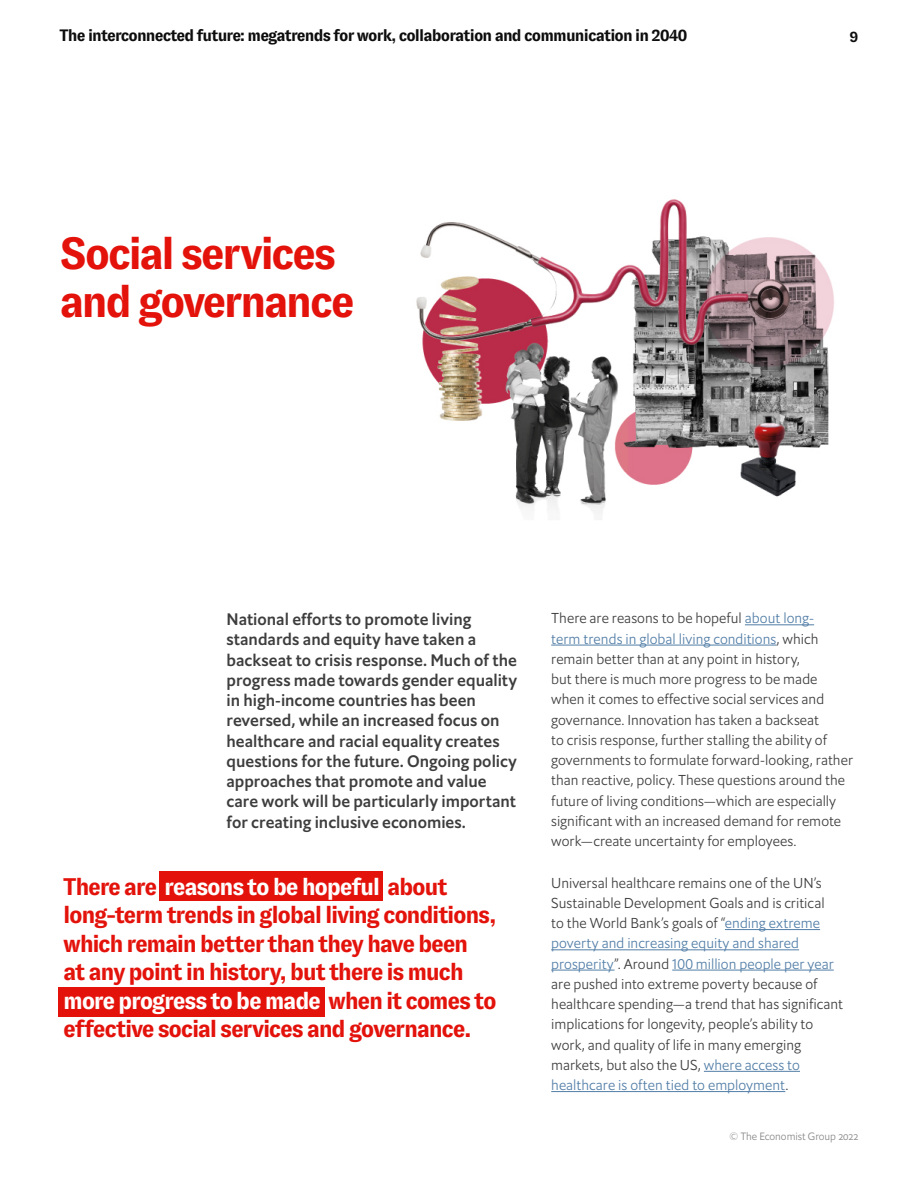
<style>
.page{position:relative;width:918px;height:1188px;background:#fff}
.page>*{position:absolute;margin:0;border:0;box-sizing:border-box;transform-origin:0 0}
.t1{font:700 45px/48px "GT Zirkon";letter-spacing:-.06em;color:#e3120b}
.t2{font:700 24px/28.5px "GT Zirkon";letter-spacing:-.055em;color:#e3120b}
.t3{font:500 16.5px/20.2px "Econ Sans OS";color:#3d3d3d}
.t4{font:700 16.5px "GT Zirkon";letter-spacing:-.05em;color:#0d0d0d}
.t5{font:700 15px "GT Zirkon";color:#0d0d0d}
.t6{font:300 14.25px/20.2px "Econ Sans OS";letter-spacing:.005em;color:#3d3d3d}
.t7{font:300 10.5px "Econ Sans OS";color:#868686}
.s1{color:#527ea7}
.s2{color:#fff}
</style>
<div class="page">
<hr style="left:745px;top:624px;width:69px;height:1px;background:#527ea7">
<hr style="left:551px;top:645px;width:226px;height:1px;background:#527ea7">
<hr style="left:725px;top:929px;width:95px;height:1px;background:#527ea7">
<hr style="left:551px;top:949px;width:248px;height:1px;background:#527ea7">
<hr style="left:551px;top:970px;width:64px;height:1px;background:#527ea7">
<hr style="left:672px;top:970px;width:162px;height:1px;background:#527ea7">
<hr style="left:704px;top:1071px;width:96px;height:1px;background:#527ea7">
<hr style="left:551px;top:1091px;width:234px;height:1px;background:#527ea7">
<div style="left:159px;top:872px;width:224px;height:29px;background:#e3120b"></div>
<div style="left:58px;top:987px;width:267px;height:29px;background:#e3120b"></div>
<img style="left:416px;top:199px;width:418px;height:315px">
<p class="t4" style="left:60px;top:26px;width:630px">The interconnected future: megatrends for work, collaboration and communication in 2040</p>
<p class="t5" style="left:850px;top:28px;width:10px">9</p>
<h1 class="t1" style="left:60px;top:230px;width:297px">Social services and governance</h1>
<p class="t3" style="left:227px;top:609px;width:292px">National efforts to promote living standards and equity have taken a backseat to crisis response. Much of the progress made towards gender equality in high-income countries has been reversed, while an increased focus on healthcare and racial equality creates questions for the future. Ongoing policy approaches that promote and value care work will be particularly important for creating inclusive economies.</p>
<p class="t6" style="left:551px;top:608px;width:303px">There are reasons to be hopeful <span class="s1">about long-<br>term trends in global living conditions</span>, which remain better than at any point in history,<br>but there is much more progress to be made when it comes to effective social services and governance. Innovation has taken a backseat<br>to crisis response, further stalling the ability of governments to formulate forward-looking, rather than reactive, policy. These questions around the future of living conditions—which are especially significant with an increased demand for remote work—create uncertainty for employees.</p>
<p class="t6" style="left:551px;top:872px;width:293px">Universal healthcare remains one of the UN’s Sustainable Development Goals and is critical<br>to the World Bank’s goals of “<span class="s1">ending extreme poverty and increasing equity and shared prosperity</span>”. Around <span class="s1">100 million people per year </span>are pushed into extreme poverty because of healthcare spending—a trend that has significant implications for longevity, people’s ability to work, and quality of life in many emerging markets, but also the US, <span class="s1">where access to healthcare is often tied to employment</span>.</p>
<p class="t2" style="left:63px;top:872px;width:435px">There are <span class="s2">reasons to be hopeful</span> about long-term trends in global living conditions, which remain better than they have been at any point in history, but there is much <span class="s2">more progress to be made</span> when it comes to effective social services and governance.</p>
<p class="t7" style="left:730px;top:1130px;width:130px">© The Economist Group 2022</p>
</div>
